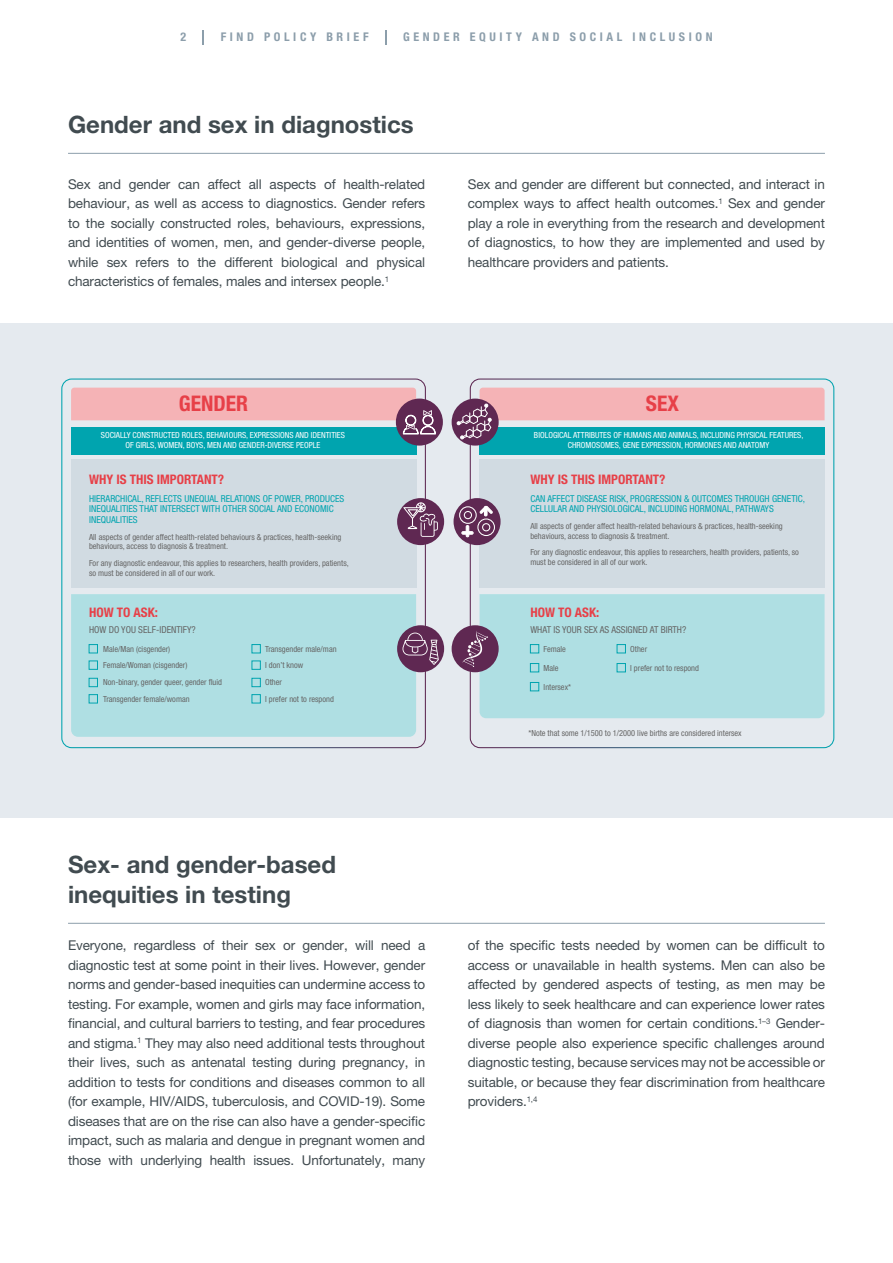
<style>
.page{position:relative;width:893px;height:1263px;background:#fff}
.page>*{position:absolute;margin:0;border:0;box-sizing:border-box;transform-origin:0 0}
.t1{font:700 24px/30px "Helvetica Neue LT Pro";color:#414b50}
.t2{font:700 condensed 21.6px "Helvetica Neue LT Pro";color:#e74048}
.t3{font:13.5px/19.5px "Helvetica Neue LT Pro";letter-spacing:-.01em;color:#414b50;text-align:justify}
.t4{font:700 condensed 13.2px "Helvetica Neue LT Pro";color:#e74048}
.t5{font:700 condensed 12px "Helvetica Neue LT Pro";letter-spacing:.3em;color:#8c9eab}
.t6{font:condensed 9.6px/10.8px "Helvetica Neue LT Pro";color:#00a4af}
.t7{font:condensed 9.6px "Helvetica Neue LT Pro";color:#666}
.t8{font:condensed 8.4px/16.8px "Helvetica Neue LT Pro";color:#666}
.t9{font:condensed 8.4px/9.6px "Helvetica Neue LT Pro";color:#fff;text-align:center}
</style>
<div class="page">
<hr style="left:68px;top:153px;width:757px;height:1px;background:#8c9eab">
<hr style="left:68px;top:923px;width:757px;height:1px;background:#8c9eab">
<div style="left:38px;top:324px;width:817px;height:459px;background:#e5eaef"></div>
<div style="left:71px;top:427px;width:345px;height:27px;background:#00a4af"></div>
<div style="left:71px;top:459px;width:345px;height:129px;background:#d1dbe2"></div>
<div style="left:71px;top:594px;width:345px;height:143px;background:#afdfe3"></div>
<div style="left:89px;top:644px;width:9px;height:9px;border:1px solid #00a4af"></div>
<div style="left:89px;top:661px;width:9px;height:9px;border:1px solid #00a4af"></div>
<div style="left:89px;top:678px;width:9px;height:9px;border:1px solid #00a4af"></div>
<div style="left:89px;top:694px;width:9px;height:9px;border:1px solid #00a4af"></div>
<div style="left:252px;top:644px;width:9px;height:9px;border:1px solid #00a4af"></div>
<div style="left:252px;top:661px;width:9px;height:9px;border:1px solid #00a4af"></div>
<div style="left:252px;top:678px;width:9px;height:9px;border:1px solid #00a4af"></div>
<div style="left:252px;top:694px;width:9px;height:9px;border:1px solid #00a4af"></div>
<div style="left:480px;top:427px;width:345px;height:27px;background:#00a4af"></div>
<div style="left:480px;top:459px;width:345px;height:129px;background:#d1dbe2"></div>
<div style="left:396px;top:399px;width:47px;height:47px;background:#5f2852;border-radius:50%"></div>
<svg style="left:71px;top:388px;width:365px;height:46px"></svg>
<div style="left:452px;top:625px;width:47px;height:47px;background:#5f2852;border-radius:50%"></div>
<svg style="left:462px;top:594px;width:363px;height:124px;background:#add8de"></svg>
<div style="left:397px;top:498px;width:47px;height:47px;background:#5f2852;border-radius:50%"></div>
<svg style="left:403px;top:502px;width:35px;height:35px"></svg>
<div style="left:397px;top:625px;width:47px;height:47px;background:#5f2852;border-radius:50%"></div>
<svg style="left:402px;top:633px;width:37px;height:32px"></svg>
<div style="left:452px;top:399px;width:47px;height:47px;background:#5f2852;border-radius:50%"></div>
<svg style="left:457px;top:388px;width:368px;height:51px"></svg>
<div style="left:454px;top:498px;width:47px;height:47px;background:#5f2852;border-radius:50%"></div>
<svg style="left:459px;top:506px;width:36px;height:31px"></svg>
<div style="left:0;top:324px;width:38px;height:459px;background:#e5eaef"></div>
<div style="left:855px;top:324px;width:38px;height:459px;background:#e5eaef"></div>
<div style="left:0;top:783px;width:893px;height:34px;background:#e5eaef"></div>
<svg style="left:203px;top:30px;width:1px;height:14px"></svg>
<svg style="left:385px;top:30px;width:2px;height:14px"></svg>
<p class="t5" style="left:180px;top:30px;width:7px">2</p>
<p class="t5" style="left:221px;top:30px;width:149px">FIND POLICY BRIEF</p>
<p class="t5" style="left:403px;top:30px;width:311px">GENDER EQUITY AND SOCIAL INCLUSION</p>
<h1 class="t1" style="left:68px;top:108px;width:347px">Gender and sex in diagnostics</h1>
<p class="t3" style="left:68px;top:174px;width:359px">Sex and gender can affect all aspects of health-related behaviour, as well as access to diagnostics. Gender refers to the socially constructed roles, behaviours, expressions, and identities of women, men, and gender-diverse people, while sex refers to the different biological and physical characteristics of females, males and intersex people.<sup>1</sup></p>
<h2 class="t2" style="left:179px;top:391px;width:71px">GENDER</h2>
<p class="t9" style="left:101px;top:431px;width:246px">SOCIALLY CONSTRUCTED ROLES, BEHAVIOURS, EXPRESSIONS AND IDENTITIES<br>OF GIRLS, WOMEN, BOYS, MEN AND GENDER-DIVERSE PEOPLE</p>
<p class="t4" style="left:89px;top:471px;width:137px">WHY IS THIS IMPORTANT?</p>
<p class="t6" style="left:89px;top:493px;width:257px">HIERARCHICAL, REFLECTS UNEQUAL RELATIONS OF POWER, PRODUCES<br>INEQUALITIES THAT INTERSECT WITH OTHER SOCIAL AND ECONOMIC<br>INEQUALITIES</p>
<p class="t8" style="left:89px;top:532px;width:254px;line-height:9.6px">All aspects of gender affect health-related behaviours &amp; practices, health-seeking behaviours, access to diagnosis &amp; treatment.</p>
<p class="t8" style="left:89px;top:558px;width:261px;line-height:9.6px">For any diagnostic endeavour, this applies to researchers, health providers, patients, so must be considered in all of our work.</p>
<p class="t4" style="left:89px;top:604px;width:70px">HOW TO ASK:</p>
<p class="t7" style="left:89px;top:624px;width:108px">HOW DO YOU SELF-IDENTIFY?</p>
<p class="t8" style="left:103px;top:640px;width:120px">Male/Man (cisgender)<br>Female/Woman (cisgender)<br>Non-binary, gender queer, gender fluid<br>Transgender female/woman</p>
<p class="t8" style="left:265px;top:640px;width:73px">Transgender male/man<br>I don’t know<br>Other<br>I prefer not to respond</p>
<p class="t3" style="left:468px;top:174px;width:359px">Sex and gender are different but connected, and interact in complex ways to affect health outcomes.<sup>1</sup> Sex and gender play a role in everything from the research and development of diagnostics, to how they are implemented and used by healthcare providers and patients.</p>
<h2 class="t2" style="left:646px;top:391px;width:35px">SEX</h2>
<p class="t9" style="left:534px;top:431px;width:271px">BIOLOGICAL ATTRIBUTES OF HUMANS AND ANIMALS, INCLUDING PHYSICAL FEATURES,<br>CHROMOSOMES, GENE EXPRESSION, HORMONES AND ANATOMY</p>
<p class="t4" style="left:530px;top:471px;width:137px">WHY IS THIS IMPORTANT?</p>
<p class="t6" style="left:530px;top:493px;width:276px">CAN AFFECT DISEASE RISK, PROGRESSION &amp; OUTCOMES THROUGH GENETIC,<br>CELLULAR AND PHYSIOLOGICAL, INCLUDING HORMONAL, PATHWAYS</p>
<p class="t8" style="left:530px;top:521px;width:254px;line-height:9.6px">All aspects of gender affect health-related behaviours &amp; practices, health-seeking behaviours, access to diagnosis &amp; treatment.</p>
<p class="t8" style="left:530px;top:548px;width:270px;line-height:9.6px">For any diagnostic endeavour, this applies to researchers, health providers, patients, so must be considered in all of our work.</p>
<p class="t4" style="left:530px;top:604px;width:70px">HOW TO ASK:</p>
<p class="t7" style="left:530px;top:624px;width:157px">WHAT IS YOUR SEX AS ASSIGNED AT BIRTH?</p>
<p class="t8" style="left:544px;top:640px;width:24px">Female</p>
<p class="t8" style="left:544px;top:659px;width:17px">Male</p>
<p class="t8" style="left:544px;top:679px;width:29px">Intersex*</p>
<p class="t8" style="left:630px;top:640px;width:18px">Other</p>
<p class="t8" style="left:630px;top:659px;width:70px">I prefer not to respond</p>
<p class="t8" style="left:528px;top:725px;width:215px">*Note that some 1/1500 to 1/2000 live births are considered intersex</p>
<h1 class="t1" style="left:68px;top:849px;width:270px">Sex- and gender-based inequities in testing</h1>
<p class="t3" style="left:68px;top:935px;width:359px">Everyone, regardless of their sex or gender, will need a diagnostic test at some point in their lives. However, gender norms and gender-based inequities can undermine access to testing. For example, women and girls may face information, financial, and cultural barriers to testing, and fear procedures and stigma.<sup>1</sup> They may also need additional tests throughout their lives, such as antenatal testing during pregnancy, in addition to tests for conditions and diseases common to all (for example, HIV/AIDS, tuberculosis, and COVID-19). Some diseases that are on the rise can also have a gender-specific impact, such as malaria and dengue in pregnant women and those with underlying health issues. Unfortunately, many</p>
<p class="t3" style="left:468px;top:935px;width:359px">of the specific tests needed by women can be difficult to access or unavailable in health systems. Men can also be affected by gendered aspects of testing, as men may be less likely to seek healthcare and can experience lower rates of diagnosis than women for certain conditions.<sup>1–3</sup> Gender&shy;diverse people also experience specific challenges around diagnostic testing, because services may not be accessible or suitable, or because they fear discrimination from healthcare providers.<sup>1,4</sup></p>
</div>
